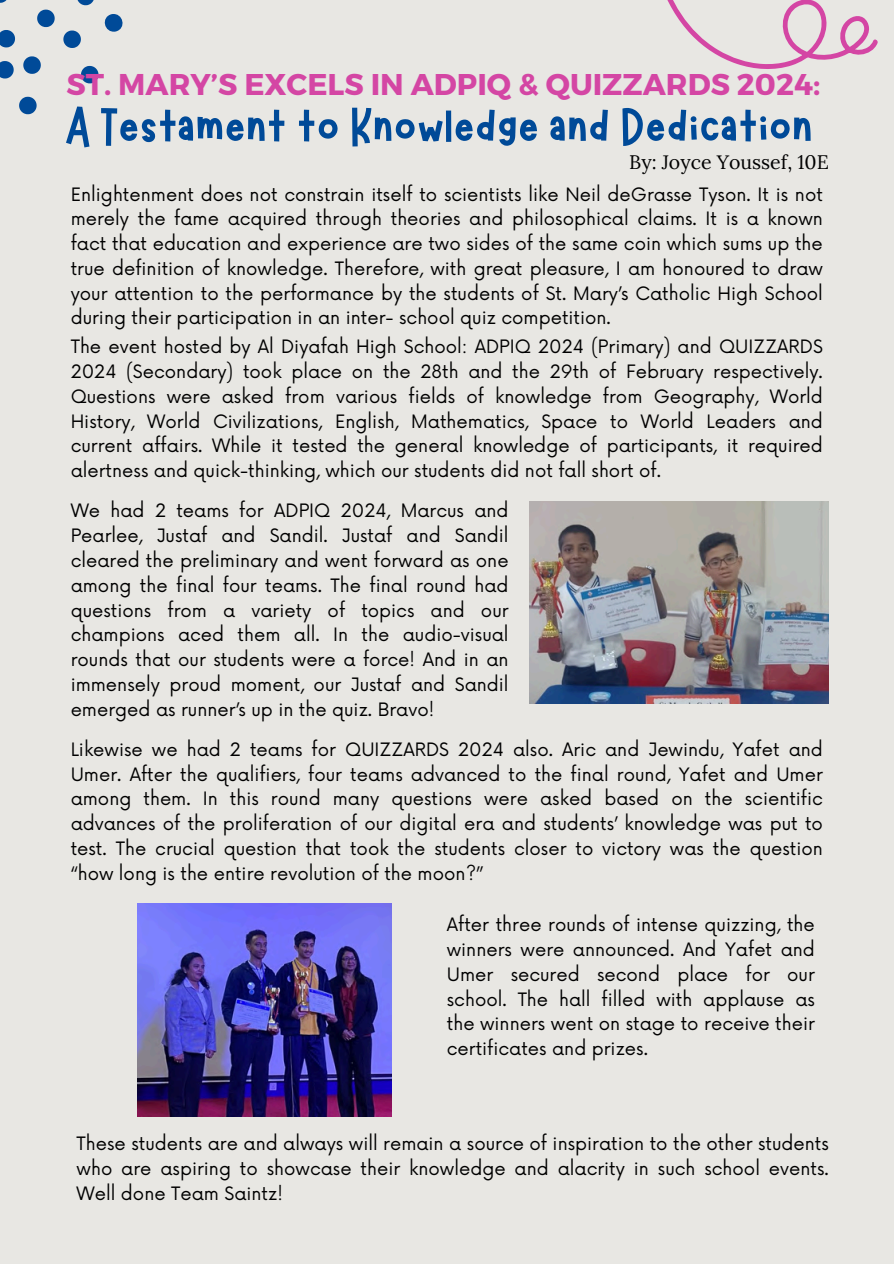
<style>
.page{position:relative;width:894px;height:1264px;background:#fff}
.page>*{position:absolute;margin:0;border:0;box-sizing:border-box;transform-origin:0 0}
.t1{font:54px "Marykate";color:#004a98}
.t2{font:700 30px "Montserrat";color:#d446a4}
.t3{font:19.5px "Lora";color:#000}
.t4{font:18px/24.8px "Now";color:#000;text-align:justify}
</style>
<div class="page">
<div style="left:0;top:0;width:893px;height:1263px;background:#e8e7e3"></div>
<svg style="left:667px;top:0;width:211px;height:69px"></svg>
<svg style="left:0;top:0;width:7px;height:3px"></svg>
<svg style="left:19px;top:97px;width:18px;height:17px"></svg>
<svg style="left:81px;top:66px;width:17px;height:17px"></svg>
<svg style="left:104px;top:14px;width:19px;height:18px"></svg>
<svg style="left:77px;top:0;width:17px;height:5px"></svg>
<svg style="left:37px;top:10px;width:18px;height:17px"></svg>
<svg style="left:0;top:30px;width:15px;height:17px"></svg>
<svg style="left:23px;top:56px;width:18px;height:18px"></svg>
<svg style="left:63px;top:30px;width:18px;height:18px"></svg>
<svg style="left:0;top:61px;width:14px;height:18px"></svg>
<img style="left:529px;top:501px;width:299px;height:203px">
<img style="left:137px;top:903px;width:255px;height:213px">
<p class="t2" style="left:66px;top:65px;width:755px">ST. MARY’S EXCELS IN ADPIQ &amp; QUIZZARDS 2024:</p>
<p class="t1" style="left:65px;top:92px;width:749px">A Testament to Knowledge and Dedication</p>
<h2 class="t3" style="left:629px;top:150px;width:201px">By: Joyce Youssef, 10E</h2>
<h1 class="t4" style="left:71px;top:183px;width:753px">Enlightenment does not constrain itself to scientists like Neil deGrasse Tyson. It is not merely the fame acquired through theories and philosophical claims. It is a known fact that education and experience are two sides of the same coin which sums up the true definition of knowledge. Therefore, with great pleasure, I am honoured to draw your attention to the performance by the students of St. Mary’s Catholic High School during their participation in an inter- school quiz competition.</h1>
<p class="t4" style="left:71px;top:335px;width:753px">The event hosted by Al Diyafah High School: ADPIQ 2024 (Primary) and QUIZZARDS 2024 (Secondary) took place on the 28th and the 29th of February respectively.<br>Questions were asked from various fields of knowledge from Geography, World History, World Civilizations, English, Mathematics, Space to World Leaders and current affairs. While it tested the general knowledge of participants, it required alertness and quick-thinking, which our students did not fall short of.</p>
<p class="t4" style="left:71px;top:499px;width:439px">We had 2 teams for ADPIQ 2024, Marcus and Pearlee, Justaf and Sandil. Justaf and Sandil cleared the preliminary and went forward as one among the final four teams. The final round had questions from a variety of topics and our champions aced them all. In the audio-visual rounds that our students were a force! And in an immensely proud moment, our Justaf and Sandil emerged as runner’s up in the quiz. Bravo!</p>
<p class="t4" style="left:71px;top:738px;width:753px">Likewise we had 2 teams for QUIZZARDS 2024 also. Aric and Jewindu, Yafet and Umer. After the qualifiers, four teams advanced to the final round, Yafet and Umer among them. In this round many questions were asked based on the scientific advances of the proliferation of our digital era and students’ knowledge was put to test. The crucial question that took the students closer to victory was the question “how long is the entire revolution of the moon?”</p>
<p class="t4" style="left:446px;top:913px;width:369px">After three rounds of intense quizzing, the winners were announced. And Yafet and Umer secured second place for our school. The hall filled with applause as the winners went on stage to receive their certificates and prizes.</p>
<p class="t4" style="left:77px;top:1132px;width:753px">These students are and always will remain a source of inspiration to the other students who are aspiring to showcase their knowledge and alacrity in such school events.<br>Well done Team Saintz!</p>
</div>
